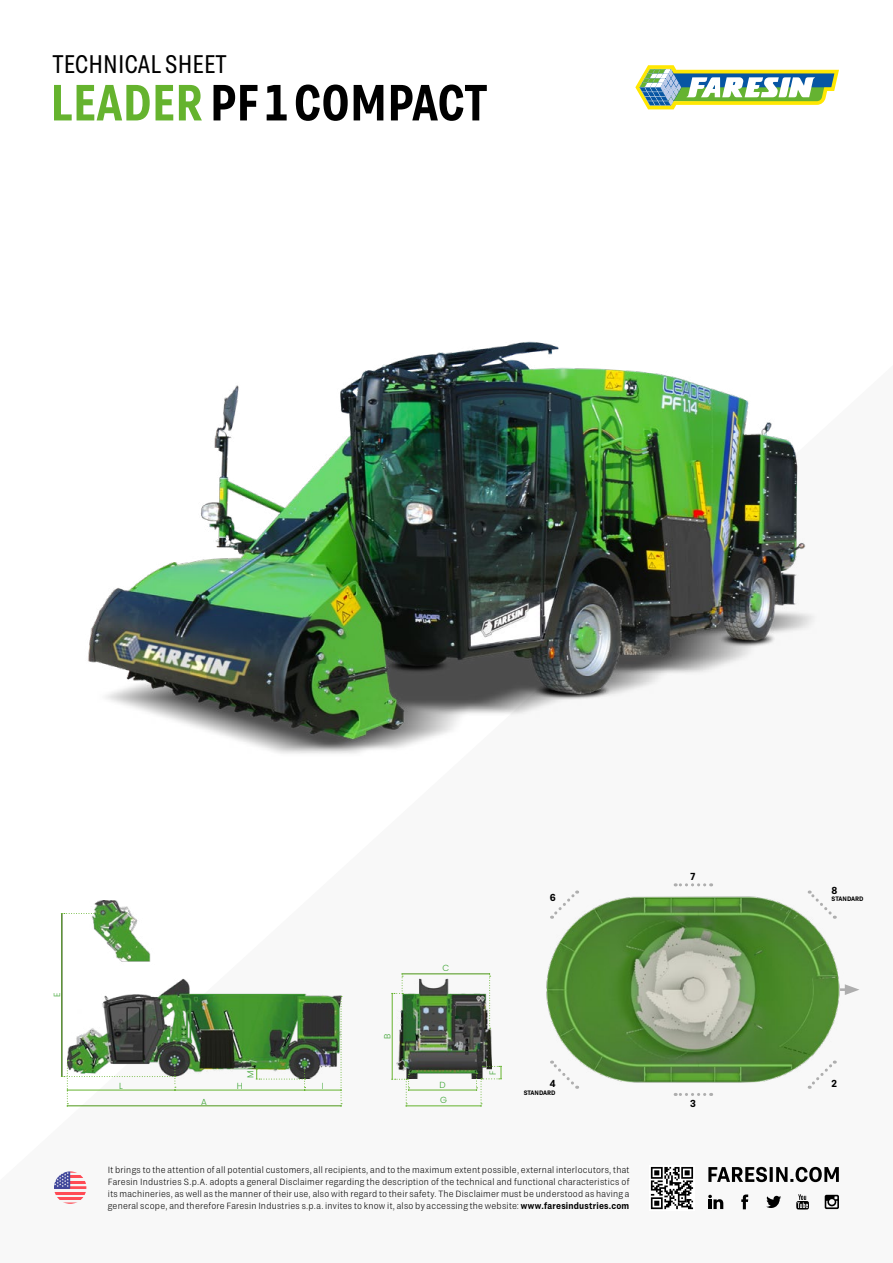
<style>
.page{position:relative;width:893px;height:1263px;background:#fff}
.page>*{position:absolute;margin:0;border:0;box-sizing:border-box;transform-origin:0 0}
.t1{font:600 50.7px "Grtsk Zetta";color:#000}
.t2{font:25.5px "Grtsk Zetta";color:#000}
.t3{font:600 10.2px "Grtsk Exa";color:#000}
.t4{font:300 9px/12px "Grtsk Exa";letter-spacing:.025em;color:#000;text-align:justify}
.t5{font:300 8.85px "Poppins";color:#3fa535}
.t6{font:600 6.45px "Grtsk Exa";color:#000}
.s1{color:#65b32e}
.s2{font-weight:600}
</style>
<div class="page">
<img style="left:546px;top:892px;width:294px;height:196px">
<svg style="left:675px;top:1093px;width:30px;height:3px"></svg>
<svg style="left:549px;top:1060px;width:29px;height:29px"></svg>
<svg style="left:807px;top:890px;width:28px;height:29px"></svg>
<svg style="left:809px;top:1060px;width:28px;height:29px"></svg>
<svg style="left:551px;top:890px;width:28px;height:29px"></svg>
<svg style="left:675px;top:883px;width:30px;height:3px"></svg>
<img style="left:68px;top:901px;width:348px;height:177px">
<hr style="left:67px;top:1105px;width:274px;height:1px;background:#65b32e">
<hr style="left:62px;top:913px;width:1px;height:163px;background:#65b32e">
<svg style="left:61px;top:913px;width:39px;height:1px"></svg>
<hr style="left:402px;top:974px;width:88px;height:1px;background:#65b32e">
<hr style="left:392px;top:993px;width:1px;height:86px;background:#65b32e">
<svg style="left:391px;top:973px;width:12px;height:21px"></svg>
<hr style="left:406px;top:1105px;width:75px;height:1px;background:#65b32e">
<hr style="left:409px;top:1090px;width:68px;height:1px;background:#65b32e">
<svg style="left:391px;top:1074px;width:19px;height:33px"></svg>
<img style="left:416px;top:973px;width:86px;height:134px">
<hr style="left:175px;top:1090px;width:130px;height:1px;background:#65b32e">
<svg style="left:61px;top:1060px;width:115px;height:47px"></svg>
<hr style="left:305px;top:1090px;width:36px;height:1px;background:#65b32e">
<svg style="left:341px;top:996px;width:1px;height:111px"></svg>
<svg style="left:256px;top:1063px;width:50px;height:28px"></svg>
<svg style="left:840px;top:984px;width:19px;height:11px"></svg>
<img style="left:88px;top:341px;width:728px;height:413px">
<svg style="left:635px;top:65px;width:204px;height:44px"></svg>
<svg style="left:650px;top:1166px;width:44px;height:44px"></svg>
<svg style="left:651px;top:1167px;width:42px;height:42px"></svg>
<svg style="left:741px;top:1194px;width:7px;height:15px"></svg>
<svg style="left:766px;top:1196px;width:15px;height:12px"></svg>
<svg style="left:708px;top:1195px;width:15px;height:14px"></svg>
<svg style="left:796px;top:1194px;width:13px;height:15px"></svg>
<svg style="left:825px;top:1195px;width:14px;height:14px"></svg>
<svg style="left:708px;top:1167px;width:131px;height:15px"></svg>
<svg style="left:54px;top:1171px;width:32px;height:33px"></svg>
<h2 class="t2" style="left:53px;top:48px;width:176px">TECHNICAL SHEET</h2>
<h1 class="t1" style="left:50px;top:71px;width:439px"><span class="s1">LEADER</span>PF 1 COMPACT</h1>
<p class="t5" style="left:52px;top:997px;width:6px;rotate:-90deg">E</p>
<p class="t5" style="left:382px;top:1039px;width:7px;rotate:-90deg">B</p>
<p class="t5" style="left:442px;top:963px;width:8px">C</p>
<p class="t5" style="left:245px;top:1078px;width:9px;rotate:-90deg">M</p>
<p class="t5" style="left:487px;top:1075px;width:6px;rotate:-90deg">F</p>
<p class="t5" style="left:119px;top:1081px;width:5px">L</p>
<p class="t5" style="left:237px;top:1081px;width:7px">H</p>
<p class="t5" style="left:322px;top:1081px;width:4px">I</p>
<p class="t5" style="left:201px;top:1097px;width:7px">A</p>
<p class="t5" style="left:439px;top:1080px;width:8px">D</p>
<p class="t5" style="left:440px;top:1095px;width:8px">G</p>
<p class="t3" style="left:690px;top:870px;width:6px">7</p>
<p class="t3" style="left:832px;top:884px;width:7px">8</p>
<p class="t3" style="left:550px;top:891px;width:7px">6</p>
<p class="t6" style="left:832px;top:895px;width:33px">STANDARD</p>
<p class="t3" style="left:550px;top:1077px;width:7px">4</p>
<p class="t3" style="left:832px;top:1077px;width:7px">2</p>
<p class="t6" style="left:524px;top:1088px;width:33px">STANDARD</p>
<p class="t3" style="left:690px;top:1097px;width:7px">3</p>
<p class="t4" style="left:108px;top:1163px;width:523px">It brings to the attention of all potential customers, all recipients, and to the maximum extent possible, external interlocutors, that Faresin Industries S.p.A. adopts a general Disclaimer regarding the description of the technical and functional characteristics of its machineries, as well as the manner of their use, also with regard to their safety. The Disclaimer must be understood as having a general scope, and therefore Faresin Industries s.p.a. invites to know it, also by accessing the website: <span class="s2">www.faresindustries.com</span></p>
</div>
